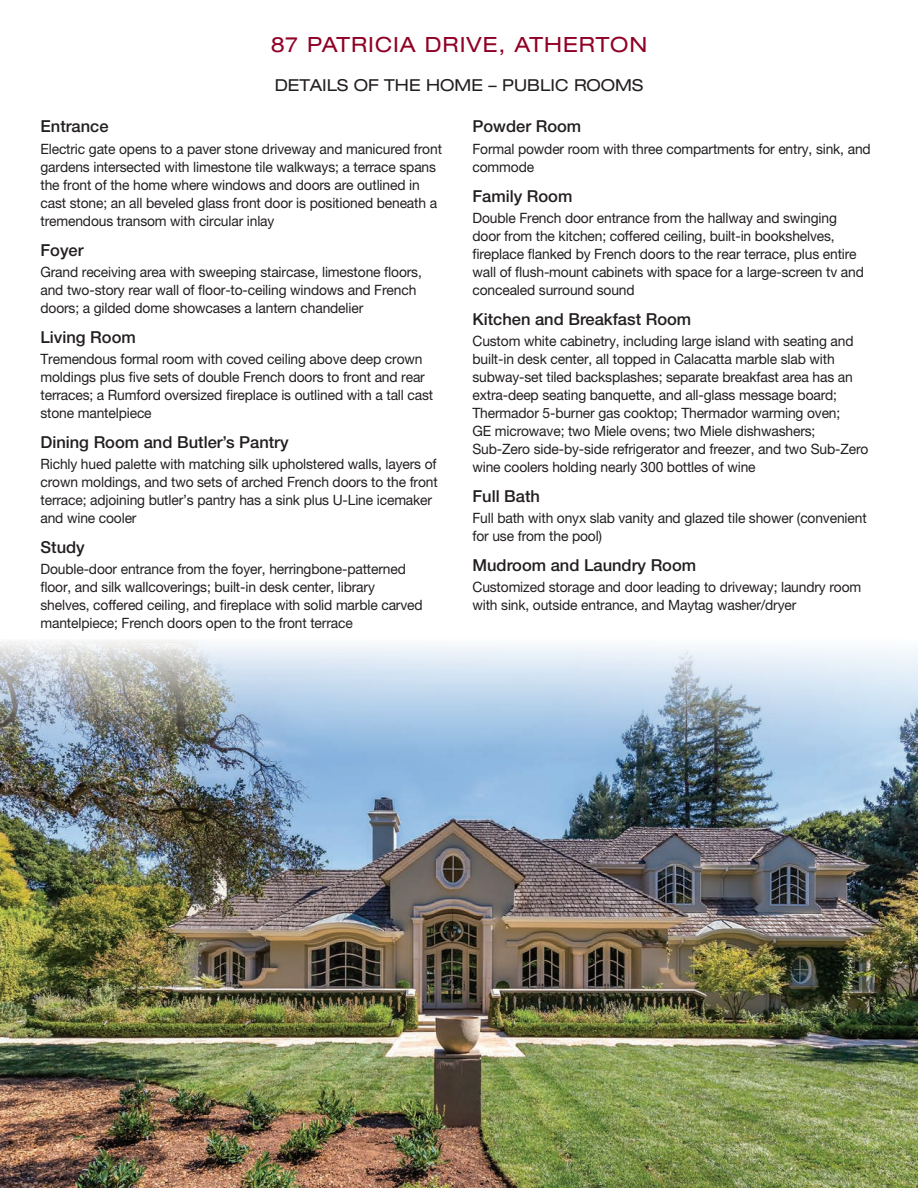
<style>
.page{position:relative;width:918px;height:1188px;background:#fff}
.page>*{position:absolute;margin:0;border:0;box-sizing:border-box;transform-origin:0 0}
.t1{font:expanded 21px "Helvetica Neue LT Pro";letter-spacing:.045em;color:#900126}
.t2{font:500 16.5px "Helvetica Neue LT Pro";color:#231f20}
.t3{font:expanded 16.5px "Helvetica Neue LT Pro";color:#231f20}
.t4{font:14.25px/18px "Helvetica Neue LT Pro";letter-spacing:-.01em;color:#231f20}
</style>
<div class="page">
<img style="left:0;top:640px;width:918px;height:548px">
<h1 class="t1" style="left:271px;top:32px;width:378px">87 PATRICIA DRIVE, ATHERTON</h1>
<p class="t3" style="left:275px;top:75px;width:370px">DETAILS OF THE HOME – PUBLIC ROOMS</p>
<p class="t2" style="left:40px;top:117px;width:70px">Entrance</p>
<p class="t4" style="left:40px;top:139px;width:403px">Electric gate opens to a paver stone driveway and manicured front gardens intersected with limestone tile walkways; a terrace spans the front of the home where windows and doors are outlined in cast stone; an all beveled glass front door is positioned beneath a tremendous transom with circular inlay</p>
<p class="t2" style="left:40px;top:240px;width:45px">Foyer</p>
<p class="t4" style="left:40px;top:263px;width:383px">Grand receiving area with sweeping staircase, limestone floors, and two-story rear wall of floor-to-ceiling windows and French doors; a gilded dome showcases a lantern chandelier</p>
<p class="t2" style="left:40px;top:327px;width:97px">Living Room</p>
<p class="t4" style="left:40px;top:350px;width:394px">Tremendous formal room with coved ceiling above deep crown moldings plus five sets of double French doors to front and rear terraces; a Rumford oversized fireplace is outlined with a tall cast stone mantelpiece</p>
<p class="t2" style="left:40px;top:432px;width:250px">Dining Room and Butler’s Pantry</p>
<p class="t4" style="left:40px;top:455px;width:399px">Richly hued palette with matching silk upholstered walls, layers of crown moldings, and two sets of arched French doors to the front terrace; adjoining butler’s pantry has a sink plus U-Line icemaker and wine cooler</p>
<p class="t2" style="left:40px;top:537px;width:46px">Study</p>
<p class="t4" style="left:40px;top:560px;width:384px">Double-door entrance from the foyer, herringbone-patterned floor, and silk wallcoverings; built-in desk center, library shelves, coffered ceiling, and fireplace with solid marble carved mantelpiece; French doors open to the front terrace</p>
<p class="t2" style="left:472px;top:117px;width:110px">Powder Room</p>
<p class="t4" style="left:472px;top:139px;width:400px">Formal powder room with three compartments for entry, sink, and commode</p>
<p class="t2" style="left:472px;top:186px;width:101px">Family Room</p>
<p class="t4" style="left:472px;top:209px;width:393px">Double French door entrance from the hallway and swinging door from the kitchen; coffered ceiling, built-in bookshelves, fireplace flanked by French doors to the rear terrace, plus entire wall of flush-mount cabinets with space for a large-screen tv and concealed surround sound</p>
<p class="t2" style="left:472px;top:309px;width:220px">Kitchen and Breakfast Room</p>
<p class="t4" style="left:472px;top:332px;width:397px">Custom white cabinetry, including large island with seating and built-in desk center, all topped in Calacatta marble slab with subway-set tiled backsplashes; separate breakfast area has an extra-deep seating banquette, and all-glass message board; Thermador 5-burner gas cooktop; Thermador warming oven;<br>GE microwave; two Miele ovens; two Miele dishwashers; Sub-Zero side-by-side refrigerator and freezer, and two Sub-Zero wine coolers holding nearly 300 bottles of wine</p>
<p class="t2" style="left:472px;top:486px;width:69px">Full Bath</p>
<p class="t4" style="left:472px;top:509px;width:396px">Full bath with onyx slab vanity and glazed tile shower (convenient for use from the pool)</p>
<p class="t2" style="left:472px;top:555px;width:225px">Mudroom and Laundry Room</p>
<p class="t4" style="left:472px;top:578px;width:390px">Customized storage and door leading to driveway; laundry room with sink, outside entrance, and Maytag washer/dryer</p>
</div>
